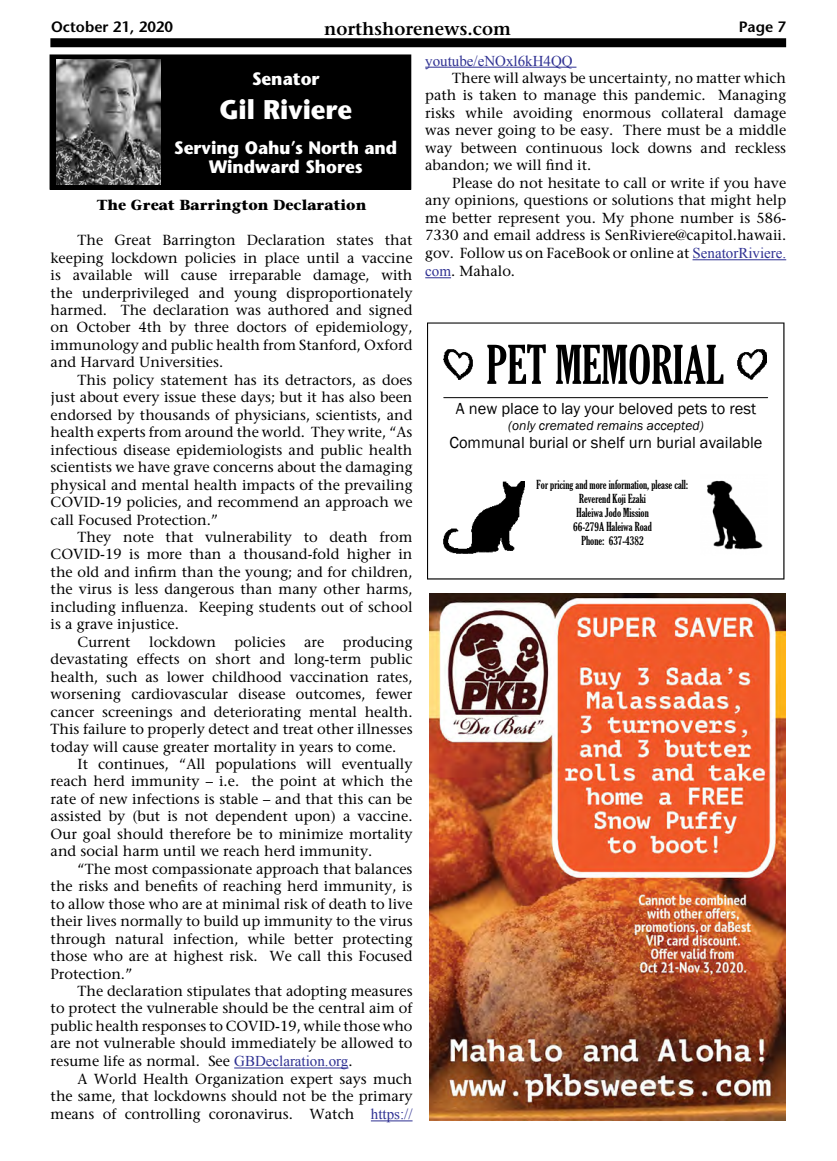
<style>
.page{position:relative;width:837px;height:1161px;background:#fff}
.page>*{position:absolute;margin:0;border:0;box-sizing:border-box;transform-origin:0 0}
.t1{font:extra-condensed 51.45px "Gloucester";color:#000}
.t2{font:700 27px "Stone Sans";color:#fff;scale:.95 1}
.t3{font:700 18px/19.5px "Stone Sans";color:#fff;text-align:center;scale:.95 1}
.t4{font:600 18px "Stone Serif";color:#000}
.t5{font:16.5px "Franklin Gothic";color:#000}
.t6{font:600 15px "Stone Sans";color:#000}
.t7{font:15px "Times New Roman";color:#2e3092}
.t8{font:14.55px/17.4px "Stone Serif";color:#000;text-align:justify}
.t9{font:700 14.55px "Stone Serif";color:#000}
.t10{font:italic 13.5px "Franklin Gothic";color:#000}
.t11{font:extra-condensed 12px/14px "Gloucester";color:#000;text-align:center}
.s1{font-family:"Times New Roman";font-size:15px;color:#2e3092}
</style>
<div class="page">
<div style="left:50px;top:38px;width:736px;height:9px;background:#000"></div>
<div style="left:50px;top:55px;width:361px;height:134px;background:#000"></div>
<div style="left:50px;top:55px;width:361px;height:135px;border:1px solid #000"></div>
<img style="left:57px;top:59px;width:104px;height:125px">
<hr style="left:234px;top:1068px;width:114px;height:1px;background:#2e3092">
<hr style="left:371px;top:1121px;width:42px;height:1px;background:#2e3092">
<hr style="left:425px;top:67px;width:151px;height:1px;background:#2e3092">
<hr style="left:693px;top:259px;width:93px;height:1px;background:#2e3092">
<svg style="left:425px;top:277px;width:26px;height:1px"></svg>
<svg style="left:427px;top:322px;width:357px;height:258px"></svg>
<div style="left:444px;top:400px;width:324px;height:64px;background:#fff"></div>
<div style="left:444px;top:335px;width:324px;height:63px;background:#fff"></div>
<hr style="left:444px;top:397px;width:324px;height:1px;background:#000">
<div style="left:444px;top:478px;width:324px;height:75px;background:#fff"></div>
<img style="left:700px;top:474px;width:67px;height:81px">
<img style="left:444px;top:481px;width:81px;height:73px">
<img style="left:738px;top:350px;width:28px;height:30px">
<img style="left:444px;top:349px;width:29px;height:31px">
<img style="left:430px;top:594px;width:356px;height:527px">
<p class="t6" style="left:51px;top:18px;width:124px">October 21, 2020</p>
<p class="t4" style="left:324px;top:17px;width:188px">northshorenews.com</p>
<p class="t6" style="left:739px;top:18px;width:49px">Page 7</p>
<p class="t3" style="left:252px;top:68px;width:73px">Senator</p>
<h2 class="t2" style="left:219px;top:93px;width:141px">Gil Riviere</h2>
<p class="t3" style="left:174px;top:137px;width:236px">Serving Oahu’s North and<br>Windward Shores</p>
<p class="t9" style="left:97px;top:196px;width:271px">The Great Barrington Declaration</p>
<p class="t8" style="left:51px;top:231px;width:363px;text-indent:27px">The Great Barrington Declaration states that keeping lockdown policies in place until a vaccine is available will cause irreparable damage, with the underprivileged and young disproportionately harmed. The declaration was authored and signed on October 4th by three doctors of epidemiology, immunology and public health from Stanford, Oxford and Harvard Universities.</p>
<p class="t8" style="left:51px;top:371px;width:363px;text-indent:27px">This policy statement has its detractors, as does just about every issue these days; but it has also been endorsed by thousands of physicians, scientists, and health experts from around the world. They write, “As infectious disease epidemiologists and public health scientists we have grave concerns about the damaging physical and mental health impacts of the prevailing COVID-19 policies, and recommend an approach we call Focused Protection.”</p>
<p class="t8" style="left:78px;top:528px;width:336px">They note that vulnerability to death from</p>
<p class="t8" style="left:51px;top:546px;width:363px">COVID-19 is more than a thousand-fold higher in</p>
<p class="t8" style="left:51px;top:563px;width:363px">the old and infirm than the young; and for children,</p>
<p class="t8" style="left:51px;top:581px;width:363px">the virus is less dangerous than many other harms,</p>
<p class="t8" style="left:51px;top:598px;width:363px">including influenza. Keeping students out of school</p>
<p class="t8" style="left:51px;top:615px;width:130px">is a grave injustice.</p>
<p class="t8" style="left:78px;top:633px;width:55px">Current</p>
<p class="t8" style="left:149px;top:633px;width:68px">lockdown</p>
<p class="t8" style="left:234px;top:633px;width:53px">policies</p>
<p class="t8" style="left:304px;top:633px;width:22px">are</p>
<p class="t7" style="left:425px;top:50px;width:149px">youtube/eNOxl6kH4QQ</p>
<p class="t8" style="left:425px;top:69px;width:363px;text-indent:27px">There will always be uncertainty, no matter which path is taken to manage this pandemic. Managing risks while avoiding enormous collateral damage was never going to be easy. There must be a middle way between continuous lock downs and reckless abandon; we will find it.</p>
<p class="t8" style="left:425px;top:174px;width:363px;text-indent:27px">Please do not hesitate to call or write if you have any opinions, questions or solutions that might help me better represent you. My phone number is 586- 7330 and email address is SenRiviere@capitol.hawaii. gov. Follow us on FaceBook or online at <span class="s1">SenatorRiviere. com</span>. Mahalo.</p>
<h1 class="t1" style="left:487px;top:335px;width:239px">PET MEMORIAL</h1>
<p class="t5" style="left:456px;top:398px;width:302px">A new place to lay your beloved pets to rest</p>
<p class="t10" style="left:508px;top:417px;width:197px">(only cremated remains accepted)</p>
<p class="t5" style="left:450px;top:432px;width:314px">Communal burial or shelf urn burial available</p>
<p class="t11" style="left:537px;top:478px;width:153px">For pricing and more information, please call:<br>Reverend Koji Ezaki<br>Haleiwa Jodo Mission<br>66-279A Haleiwa Road<br>Phone: 637-4382</p>
<p class="t8" style="left:51px;top:633px;width:363px;text-indent:292px">producing devastating effects on short and long-term public health, such as lower childhood vaccination rates, worsening cardiovascular disease outcomes, fewer cancer screenings and deteriorating mental health.<br>This failure to properly detect and treat other illnesses today will cause greater mortality in years to come.</p>
<p class="t8" style="left:51px;top:755px;width:363px;text-indent:27px">It continues, “All populations will eventually reach herd immunity – i.e. the point at which the rate of new infections is stable – and that this can be assisted by (but is not dependent upon) a vaccine.<br>Our goal should therefore be to minimize mortality and social harm until we reach herd immunity.</p>
<p class="t8" style="left:51px;top:860px;width:363px;text-indent:27px">“The most compassionate approach that balances the risks and benefits of reaching herd immunity, is to allow those who are at minimal risk of death to live their lives normally to build up immunity to the virus through natural infection, while better protecting those who are at highest risk. We call this Focused Protection.”</p>
<p class="t8" style="left:51px;top:982px;width:363px;text-indent:27px">The declaration stipulates that adopting measures to protect the vulnerable should be the central aim of public health responses to COVID-19, while those who are not vulnerable should immediately be allowed to resume life as normal. See <span class="s1">GBDeclaration.org</span>.</p>
<p class="t8" style="left:51px;top:1070px;width:363px;text-indent:27px">A World Health Organization expert says much the same, that lockdowns should not be the primary means of controlling coronavirus. Watch <span class="s1">https://</span></p>
</div>
